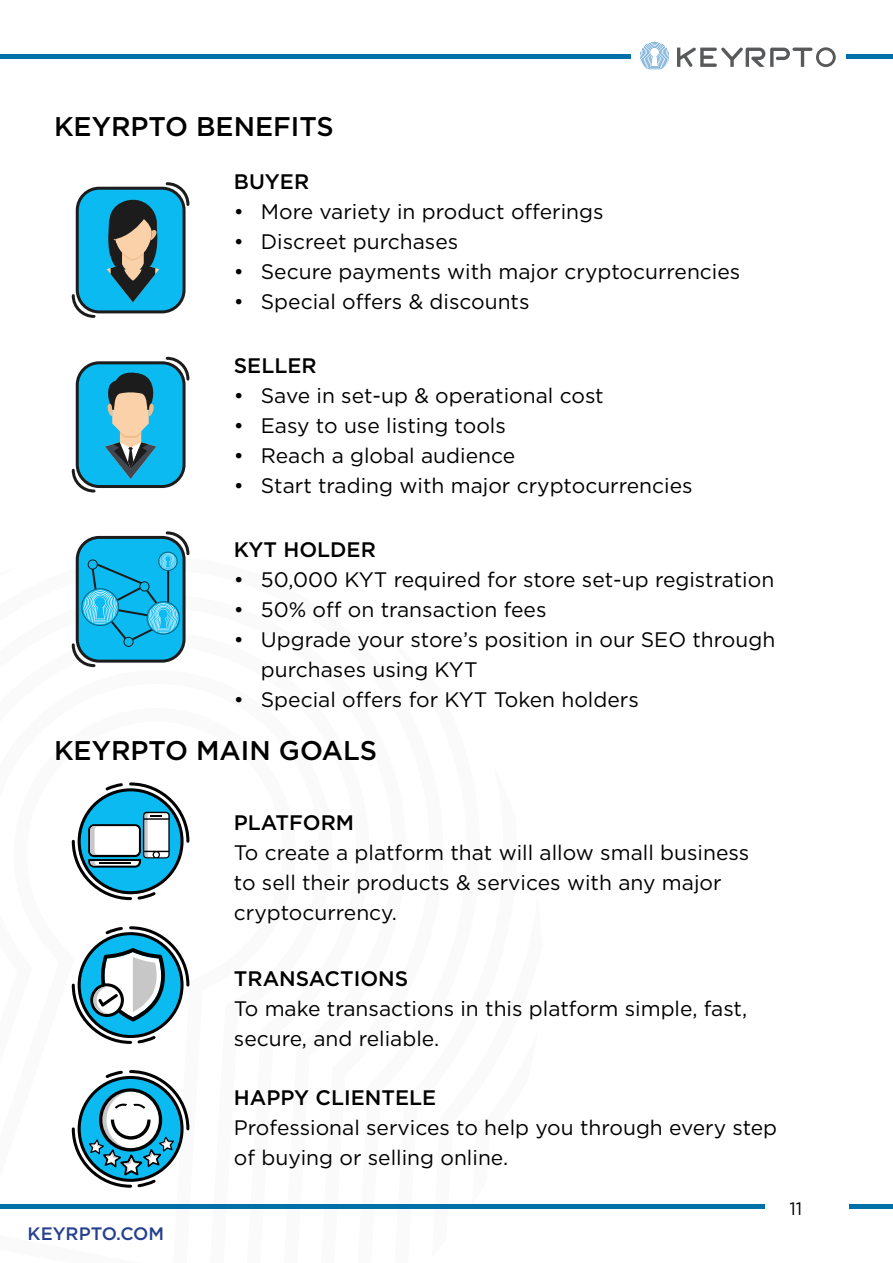
<style>
.page{position:relative;width:893px;height:1263px;background:#fff}
.page>*{position:absolute;margin:0;border:0;box-sizing:border-box;transform-origin:0 0}
.t1{font:500 27px "Gotham";color:#000}
.t2{font:21px/30px "Gotham";color:#000}
.t3{font:500 21px "Gotham";color:#000}
.t4{font:500 18px "Gotham";color:#25408f}
.t5{font:18px "Gotham";color:#000}
</style>
<div class="page">
<hr style="left:0;top:54px;width:893px;height:4px;background:#0071a8">
<div style="left:631px;top:37px;width:215px;height:38px;background:#fff"></div>
<hr style="left:0;top:1205px;width:893px;height:4px;background:#0071a8">
<div style="left:765px;top:1188px;width:83px;height:38px;background:#fff"></div>
<hr style="left:792px;top:48px;width:20px;height:3px;background:#58595b;border-radius:2px">
<svg style="left:816px;top:47px;width:20px;height:20px"></svg>
<svg style="left:640px;top:42px;width:29px;height:27px"></svg>
<svg style="left:677px;top:47px;width:113px;height:20px"></svg>
<svg style="left:71px;top:182px;width:119px;height:136px;background:#479eb6"></svg>
<svg style="left:71px;top:356px;width:119px;height:137px"></svg>
<svg style="left:71px;top:531px;width:119px;height:137px;background:#3db2d7"></svg>
<svg style="left:71px;top:1070px;width:119px;height:118px"></svg>
<svg style="left:71px;top:926px;width:119px;height:118px"></svg>
<svg style="left:71px;top:782px;width:119px;height:119px"></svg>
<p class="t1" style="left:54px;top:109px;width:281px">KEYRPTO BENEFITS</p>
<p class="t3" style="left:234px;top:168px;width:77px">BUYER</p>
<p class="t2" style="left:234px;top:196px;width:371px">• More variety in product offerings</p>
<p class="t2" style="left:234px;top:226px;width:226px">• Discreet purchases</p>
<p class="t2" style="left:234px;top:256px;width:508px">• Secure payments with major cryptocurrencies</p>
<p class="t2" style="left:234px;top:286px;width:297px">• Special offers &amp; discounts</p>
<p class="t3" style="left:234px;top:352px;width:84px">SELLER</p>
<p class="t2" style="left:234px;top:380px;width:371px">• Save in set-up &amp; operational cost</p>
<p class="t2" style="left:234px;top:410px;width:274px">• Easy to use listing tools</p>
<p class="t2" style="left:234px;top:440px;width:283px">• Reach a global audience</p>
<p class="t2" style="left:234px;top:470px;width:460px">• Start trading with major cryptocurrencies</p>
<p class="t3" style="left:234px;top:536px;width:143px">KYT HOLDER</p>
<p class="t2" style="left:234px;top:564px;width:542px">• 50,000 KYT required for store set-up registration</p>
<p class="t2" style="left:234px;top:594px;width:314px">• 50% off on transaction fees</p>
<p class="t2" style="left:261px;top:624px;width:516px;text-indent:-27px">• Upgrade your store’s position in our SEO through purchases using KYT</p>
<p class="t2" style="left:234px;top:684px;width:406px">• Special offers for KYT Token holders</p>
<p class="t1" style="left:54px;top:732px;width:325px">KEYRPTO MAIN GOALS</p>
<p class="t4" style="left:28px;top:1222px;width:138px">KEYRPTO.COM</p>
<p class="t3" style="left:234px;top:809px;width:122px">PLATFORM</p>
<p class="t2" style="left:234px;top:837px;width:517px">To create a platform that will allow small business to sell their products &amp; services with any major cryptocurrency.</p>
<p class="t3" style="left:234px;top:965px;width:176px">TRANSACTIONS</p>
<p class="t2" style="left:234px;top:993px;width:515px">To make transactions in this platform simple, fast, secure, and reliable.</p>
<p class="t3" style="left:234px;top:1083px;width:204px">HAPPY CLIENTELE</p>
<p class="t2" style="left:234px;top:1112px;width:545px">Professional services to help you through every step of buying or selling online.</p>
<p class="t5" style="left:789px;top:1197px;width:14px">11</p>
</div>
